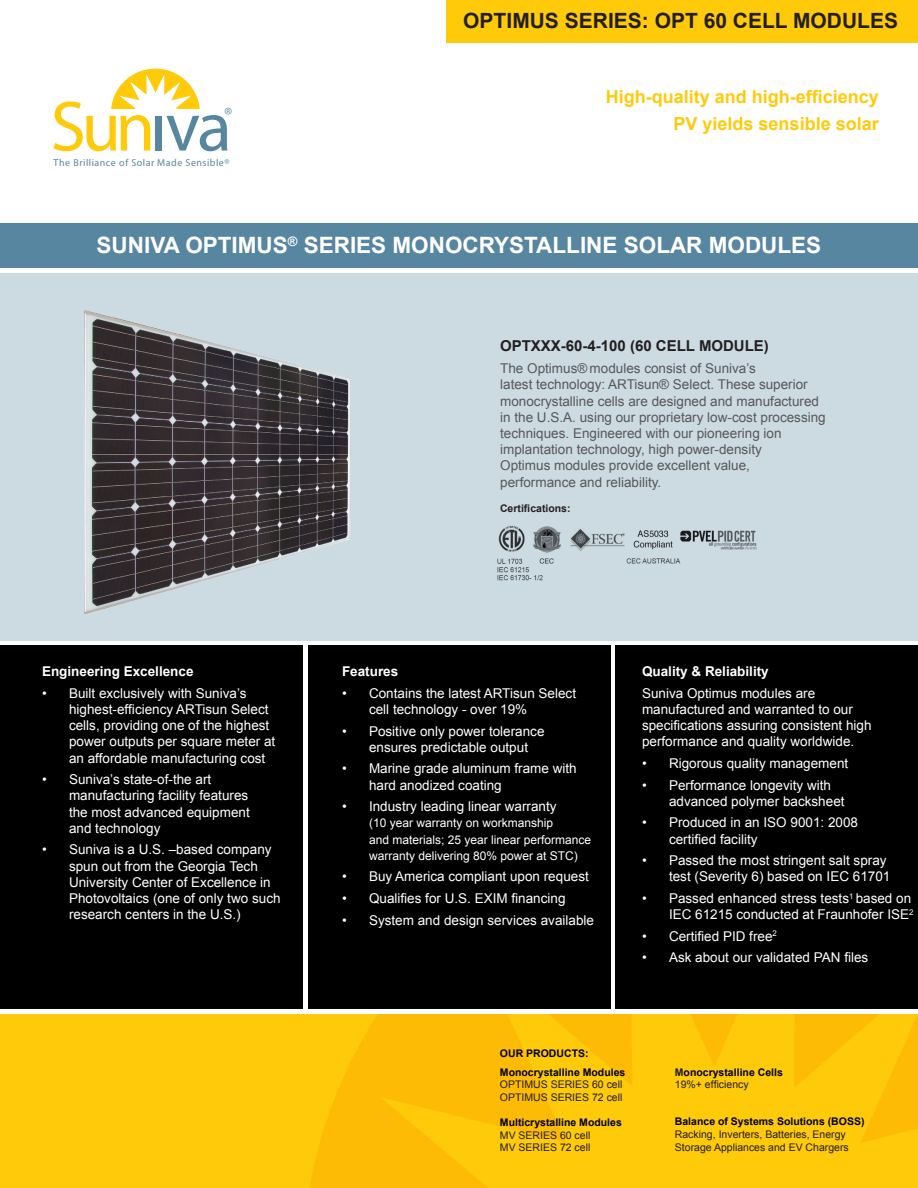
<style>
.page{position:relative;width:918px;height:1188px;background:#fff}
.page>*{position:absolute;margin:0;border:0;box-sizing:border-box;transform-origin:0 0}
.t1{font:700 22.5px "Arial";color:#fff}
.t2{font:700 21px "Arial";color:#231f20}
.t3{font:700 18px/26.2px "Arial";color:#feca0a;text-align:right}
.t4{font:15.15px "Myriad";color:#5786a1}
.t5{font:700 15px "Arial";color:#231f20}
.Front_Page__blue_box{font:13.5px/16.2px "Arial";color:#fff}
.t6{font:13.5px/16.2px "Arial";color:#57585a}
.t7{font:700 13.5px "Arial";color:#fff}
.t8{font:12px/16.2px "Arial";color:#fff}
.t9{font:10.5px/12.6px "Arial";color:#231f20}
.t10{font:700 10.5px/18.6px "Arial";color:#000}
.t11{font:700 10.5px "Arial";color:#231f20}
.t12{font:10.05px "Myriad";letter-spacing:.05em;color:#5786a1}
.s1{font-weight:700;color:#000}
.s2{color:#231f20}
</style>
<div class="page">
<svg style="left:54px;top:69px;width:173px;height:82px"></svg>
<div style="left:446px;top:0;width:472px;height:42px;background:#feca0a"></div>
<div style="left:0;top:223px;width:918px;height:45px;background:#5786a1"></div>
<div style="left:0;top:646px;width:302px;height:363px;background:#000"></div>
<div style="left:308px;top:646px;width:302px;height:363px;background:#000"></div>
<div style="left:616px;top:646px;width:302px;height:363px;background:#000"></div>
<div style="left:0;top:1014px;width:918px;height:174px;background:#feca0a"></div>
<svg style="left:310px;top:1014px;width:608px;height:174px"></svg>
<div style="left:0;top:273px;width:918px;height:368px;background:#ccdae2"></div>
<img style="left:497px;top:526px;width:260px;height:55px">
<img style="left:84px;top:310px;width:267px;height:305px">
<p class="t4" style="left:225px;top:106px;width:9px">®</p>
<p class="t12" style="left:54px;top:157px;width:178px">The Brilliance of Solar Made Sensible®</p>
<p class="t2" style="left:463px;top:7px;width:436px">OPTIMUS SERIES: OPT 60 CELL MODULES</p>
<p class="t3" style="left:606px;top:84px;width:275px">High-quality and high-efficiency<br>PV yields sensible solar</p>
<p class="t1" style="left:97px;top:230px;width:726px">SUNIVA OPTIMUS<sup>®</sup> SERIES MONOCRYSTALLINE SOLAR MODULES</p>
<p class="t5" style="left:500px;top:336px;width:270px">OPTXXX-60-4-100 (60 CELL MODULE)</p>
<p class="t6" style="left:500px;top:361px;width:327px">The Optimus® modules consist of Suniva’s<br>latest technology: ARTisun® Select. These superior monocrystalline cells are designed and manufactured in the U.S.A. using our proprietary low-cost processing techniques. Engineered with our pioneering ion implantation technology, high power-density<br>Optimus modules provide excellent value, performance and reliability.</p>
<p class="t7" style="left:42px;top:663px;width:153px">Engineering Excellence</p>
<p class="Front_Page__blue_box" style="left:69px;top:685px;width:208px;text-indent:-27px">• Built exclusively with Suniva’s highest-efficiency ARTisun Select cells, providing one of the highest power outputs per square meter at an affordable manufacturing cost</p>
<p class="Front_Page__blue_box" style="left:69px;top:772px;width:182px;text-indent:-27px">• Suniva’s state-of-the art manufacturing facility features the most advanced equipment and technology</p>
<p class="Front_Page__blue_box" style="left:69px;top:842px;width:213px;text-indent:-27px">• Suniva is a U.S. –based company spun out from the Georgia Tech<br>University Center of Excellence in<br>Photovoltaics (one of only two such research centers in the U.S.)</p>
<p class="t11" style="left:500px;top:501px;width:72px">Certifications:</p>
<p class="t7" style="left:342px;top:663px;width:58px">Features</p>
<p class="Front_Page__blue_box" style="left:369px;top:685px;width:209px;text-indent:-27px">• Contains the latest ARTisun Select cell technology - over 19%</p>
<p class="Front_Page__blue_box" style="left:369px;top:723px;width:177px;text-indent:-27px">• Positive only power tolerance ensures predictable output</p>
<p class="Front_Page__blue_box" style="left:369px;top:761px;width:209px;text-indent:-27px">• Marine grade aluminum frame with hard anodized coating</p>
<p class="Front_Page__blue_box" style="left:342px;top:799px;width:216px">• Industry leading linear warranty</p>
<p class="t8" style="left:369px;top:815px;width:224px">(10 year warranty on workmanship<br>and materials; 25 year linear performance warranty delivering 80% power at STC)</p>
<p class="Front_Page__blue_box" style="left:342px;top:869px;width:248px">• Buy America compliant upon request</p>
<p class="Front_Page__blue_box" style="left:342px;top:890px;width:225px">• Qualifies for U.S. EXIM financing</p>
<p class="Front_Page__blue_box" style="left:342px;top:912px;width:254px">• System and design services available</p>
<p class="t7" style="left:642px;top:663px;width:128px">Quality &amp; Reliability</p>
<p class="Front_Page__blue_box" style="left:642px;top:685px;width:231px">Suniva Optimus modules are manufactured and warranted to our specifications assuring consistent high performance and quality worldwide.</p>
<p class="Front_Page__blue_box" style="left:642px;top:755px;width:208px">• Rigorous quality management</p>
<p class="Front_Page__blue_box" style="left:669px;top:777px;width:177px;text-indent:-27px">• Performance longevity with advanced polymer backsheet</p>
<p class="Front_Page__blue_box" style="left:669px;top:815px;width:191px;text-indent:-27px">• Produced in an ISO 9001: 2008 certified facility</p>
<p class="Front_Page__blue_box" style="left:642px;top:853px;width:250px;text-align:right">• Passed the most stringent salt spray test (Severity 6) based on IEC 61701</p>
<p class="Front_Page__blue_box" style="left:642px;top:890px;width:273px;text-align:right">• Passed enhanced stress tests<sup>1</sup> based on<br>IEC 61215 conducted at Fraunhofer ISE<sup>2</sup></p>
<p class="Front_Page__blue_box" style="left:642px;top:928px;width:136px">• Certified PID free<sup>2</sup></p>
<p class="Front_Page__blue_box" style="left:642px;top:950px;width:228px">• Ask about our validated PAN files</p>
<p class="t10" style="left:500px;top:1044px;width:127px">OUR PRODUCTS:<br>Monocrystalline Modules</p>
<p class="t9" style="left:500px;top:1078px;width:124px">OPTIMUS SERIES 60 cell<br>OPTIMUS SERIES 72 cell</p>
<p class="t9" style="left:500px;top:1116px;width:123px"><span class="s1">Multicrystalline Modules<br></span>MV SERIES 60 cell<br>MV SERIES 72 cell</p>
<p class="t10" style="left:675px;top:1063px;width:109px"><span class="s2">M</span>onocrystalline Cells</p>
<p class="t9" style="left:675px;top:1078px;width:75px">19%+ efficiency</p>
<p class="t10" style="left:675px;top:1113px;width:191px">Balance of Systems Solutions (BOSS)</p>
<p class="t9" style="left:675px;top:1128px;width:175px">Racking, Inverters, Batteries, Energy<br>Storage Appliances and EV Chargers</p>
</div>
